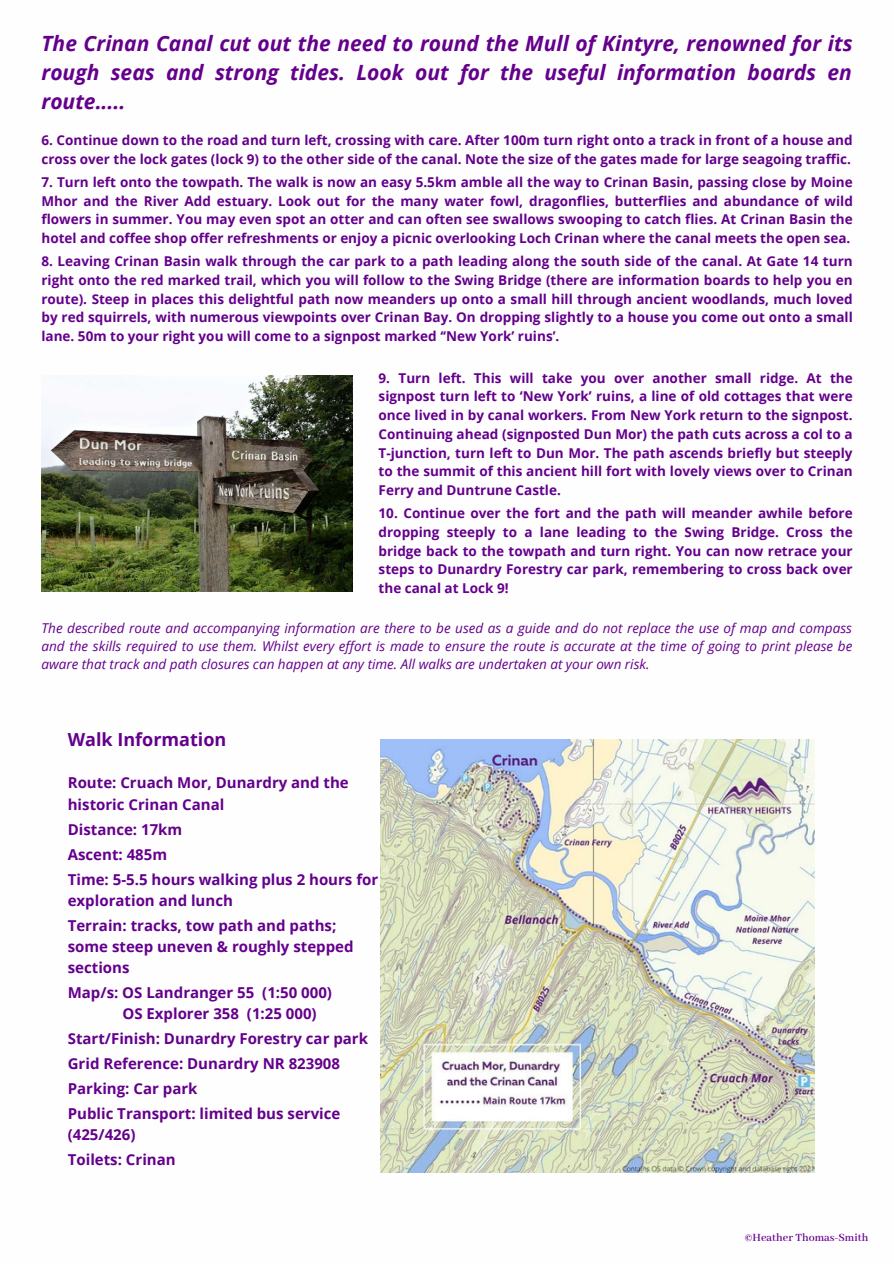
<style>
.page{position:relative;width:894px;height:1264px;background:#fff}
.page>*{position:absolute;margin:0;border:0;box-sizing:border-box;transform-origin:0 0}
.t1{font:italic 700 21px/29.2px "Open Sans";color:#64008c;text-align:justify}
.t2{font:700 18px "Open Sans";color:#64008c}
.t3{font:700 15px/21px "Open Sans";color:#64008c}
.t4{font:700 13.5px/18.8px "Open Sans";color:#64008c;text-align:justify}
.t5{font:italic 13.5px/18px "Open Sans";color:#64008c;text-align:justify}
.t6{font:600 12px "Abhaya Libre";color:#64008c}
</style>
<div class="page">
<img style="left:380px;top:739px;width:433px;height:433px">
<img style="left:41px;top:375px;width:311px;height:216px">
<p class="t1" style="left:41px;top:28px;width:812px">The Crinan Canal cut out the need to round the Mull of Kintyre, renowned for its rough seas and strong tides. Look out for the useful information boards en route.....</p>
<p class="t4" style="left:41px;top:131px;width:812px">6. Continue down to the road and turn left, crossing with care. After 100m turn right onto a track in front of a house and cross over the lock gates (lock 9) to the other side of the canal. Note the size of the gates made for large seagoing traffic.</p>
<p class="t4" style="left:41px;top:172px;width:812px">7. Turn left onto the towpath. The walk is now an easy 5.5km amble all the way to Crinan Basin, passing close by Moine Mhor and the River Add estuary. Look out for the many water fowl, dragonflies, butterflies and abundance of wild flowers in summer. You may even spot an otter and can often see swallows swooping to catch flies. At Crinan Basin the hotel and coffee shop offer refreshments or enjoy a picnic overlooking Loch Crinan where the canal meets the open sea.</p>
<p class="t4" style="left:41px;top:251px;width:812px">8. Leaving Crinan Basin walk through the car park to a path leading along the south side of the canal. At Gate 14 turn right onto the red marked trail, which you will follow to the Swing Bridge (there are information boards to help you en route). Steep in places this delightful path now meanders up onto a small hill through ancient woodlands, much loved by red squirrels, with numerous viewpoints over Crinan Bay. On dropping slightly to a house you come out onto a small lane. 50m to your right you will come to a signpost marked ‘‘New York’ ruins’.</p>
<p class="t4" style="left:378px;top:368px;width:475px">9. Turn left. This will take you over another small ridge. At the signpost turn left to ‘New York’ ruins, a line of old cottages that were once lived in by canal workers. From New York return to the signpost.<br>Continuing ahead (signposted Dun Mor) the path cuts across a col to a T-junction, turn left to Dun Mor. The path ascends briefly but steeply to the summit of this ancient hill fort with lovely views over to Crinan Ferry and Duntrune Castle.</p>
<p class="t4" style="left:378px;top:503px;width:475px">10. Continue over the fort and the path will meander awhile before dropping steeply to a lane leading to the Swing Bridge. Cross the bridge back to the towpath and turn right. You can now retrace your steps to Dunardry Forestry car park, remembering to cross back over the canal at Lock 9!</p>
<p class="t5" style="left:41px;top:619px;width:812px">The described route and accompanying information are there to be used as a guide and do not replace the use of map and compass and the skills required to use them. Whilst every effort is made to ensure the route is accurate at the time of going to print please be aware that track and path closures can happen at any time. All walks are undertaken at your own risk.</p>
<p class="t2" style="left:68px;top:726px;width:160px">Walk Information</p>
<p class="t3" style="left:68px;top:772px;width:282px">Route: Cruach Mor, Dunardry and the historic Crinan Canal</p>
<p class="t3" style="left:68px;top:818px;width:116px">Distance: 17km</p>
<p class="t3" style="left:68px;top:843px;width:101px">Ascent: 485m</p>
<p class="t3" style="left:68px;top:868px;width:312px">Time: 5-5.5 hours walking plus 2 hours for exploration and lunch</p>
<p class="t3" style="left:68px;top:914px;width:287px">Terrain: tracks, tow path and paths; some steep uneven &amp; roughly stepped sections</p>
<p class="t3" style="left:68px;top:981px;width:266px">Map/s: OS Landranger 55 (1:50 000)</p>
<p class="t3" style="left:122px;top:1002px;width:196px">OS Explorer 358 (1:25 000)</p>
<p class="t3" style="left:68px;top:1027px;width:302px">Start/Finish: Dunardry Forestry car park</p>
<p class="t3" style="left:68px;top:1052px;width:274px">Grid Reference: Dunardry NR 823908</p>
<p class="t3" style="left:68px;top:1077px;width:131px">Parking: Car park</p>
<p class="t3" style="left:68px;top:1102px;width:274px">Public Transport: limited bus service (425/426)</p>
<p class="t3" style="left:68px;top:1148px;width:109px">Toilets: Crinan</p>
<p class="t6" style="left:744px;top:1230px;width:125px">©Heather Thomas-Smith</p>
</div>
